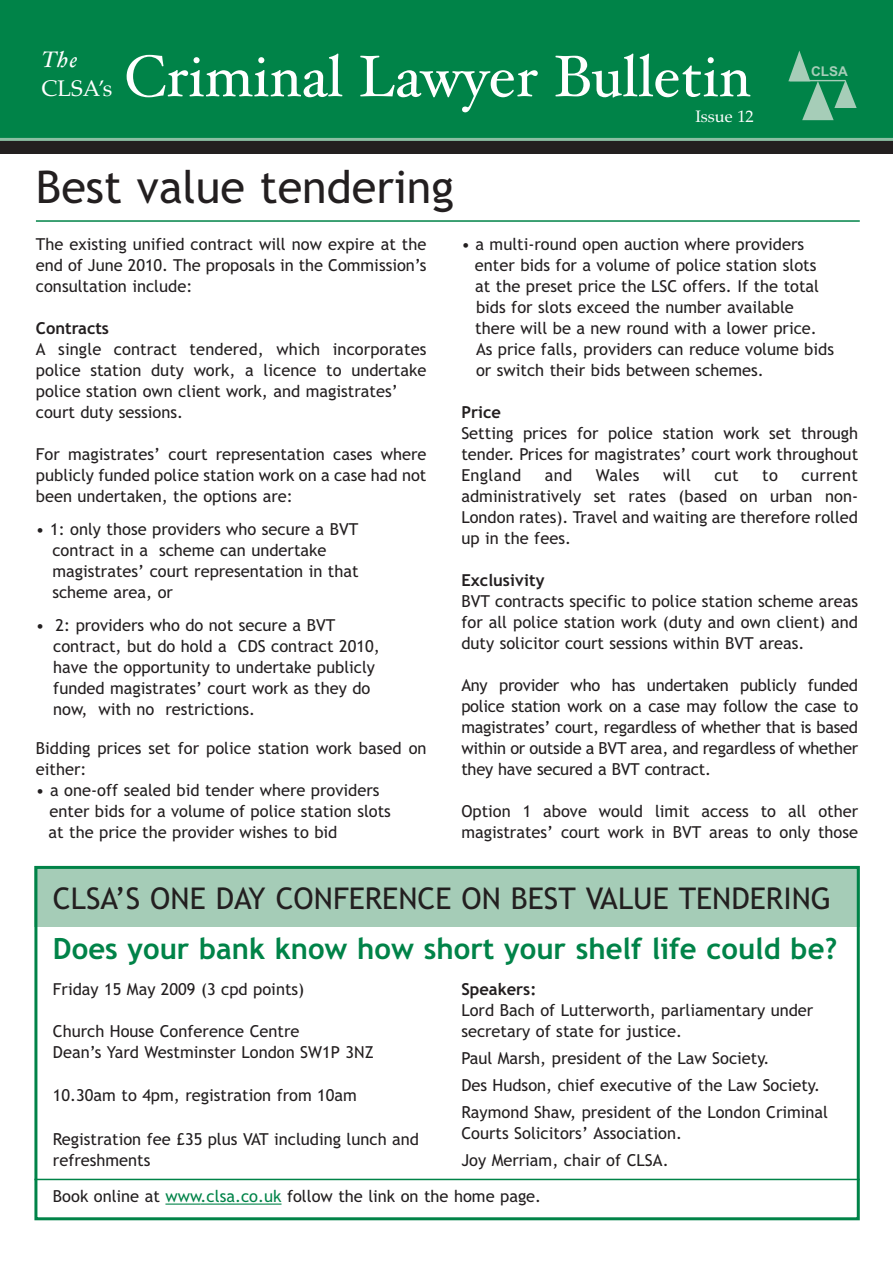
<style>
.page{position:relative;width:893px;height:1263px;background:#fff}
.page>*{position:absolute;margin:0;border:0;box-sizing:border-box;transform-origin:0 0}
.t1{font:58.5px "Hoefler Text";color:#fff}
.t2{font:45px "Trebuchet MS";color:#231f20}
.t3{font:30px "Trebuchet MS";color:#231f20}
.t4{font:700 29.25px "Trebuchet MS";color:#008348}
.t5{font:22.5px "Palatino";color:#fff}
.t6{font:italic 22.5px "Hoefler Text";color:#fff}
.t7{font:16.5px/21px "Trebuchet MS";color:#231f20}
.t8{font:700 16.5px "Trebuchet MS";color:#231f20}
.t9{font:16.5px "Palatino";color:#fff}
.t10{font:700 13.5px "Arial";color:#a6cdb8}
.s1{color:#008348}
</style>
<div class="page">
<div style="left:34px;top:866px;width:825px;height:61px;background:#a5ccb7"></div>
<div style="left:0;top:0;width:892px;height:139px;background:#008348"></div>
<div style="left:0;top:140px;width:892px;height:14px;background:#231f20"></div>
<hr style="left:0;top:138px;width:892px;height:3px;background:#8bbfa3">
<svg style="left:788px;top:51px;width:68px;height:69px"></svg>
<hr style="left:789px;top:80px;width:56px;height:1px;background:#a6cdb8">
<hr style="left:36px;top:220px;width:823px;height:2px;background:#008348">
<div style="left:34px;top:866px;width:825px;height:354px;border:3px solid #008348"></div>
<hr style="left:165px;top:1204px;width:35px;height:1px;background:#008348">
<hr style="left:200px;top:1204px;width:81px;height:1px;background:#008348">
<hr style="left:34px;top:1179px;width:825px;height:1px;background:#008348">
<h3 class="t6" style="left:41px;top:51px;width:38px">The</h3>
<h1 class="t1" style="left:124px;top:54px;width:628px">Criminal Lawyer Bulletin</h1>
<h3 class="t5" style="left:41px;top:79px;width:72px">CLSA’s</h3>
<p class="t9" style="left:695px;top:109px;width:60px">Issue 12</p>
<h2 class="t2" style="left:36px;top:170px;width:419px">Best value tendering</h2>
<p class="t10" style="left:811px;top:67px;width:38px">CLSA</p>
<p class="t7" style="left:36px;top:235px;width:392px;text-align:justify">The existing unified contract will now expire at the end of June 2010. The proposals in the Commission’s consultation include:</p>
<p class="t8" style="left:36px;top:322px;width:75px">Contracts</p>
<p class="t7" style="left:36px;top:340px;width:392px">A single contract tendered, which incorporates police station duty work, a licence to undertake police station own client work, and magistrates’ court duty sessions.</p>
<p class="t7" style="left:36px;top:445px;width:392px;text-align:justify">For magistrates’ court representation cases where publicly funded police station work on a case had not been undertaken, the options are:</p>
<p class="t7" style="left:52px;top:520px;width:308px;text-indent:-16px">• 1: only those providers who secure a BVT contract in a scheme can undertake magistrates’ court representation in that scheme area, or</p>
<p class="t7" style="left:53px;top:616px;width:328px;text-indent:-17px">• 2: providers who do not secure a BVT contract, but do hold a CDS contract 2010, have the opportunity to undertake publicly funded magistrates’ court work as they do now, with no restrictions.</p>
<p class="t7" style="left:36px;top:739px;width:392px">Bidding prices set for police station work based on either:</p>
<p class="t7" style="left:49px;top:781px;width:344px;text-indent:-13px">• a one-off sealed bid tender where providers enter bids for a volume of police station slots at the price the provider wishes to bid</p>
<p class="t7" style="left:475px;top:235px;width:360px;text-indent:-14px">• a multi-round open auction where providers enter bids for a volume of police station slots at the preset price the LSC offers. If the total bids for slots exceed the number available there will be a new round with a lower price.<br>As price falls, providers can reduce volume bids or switch their bids between schemes.</p>
<p class="t8" style="left:461px;top:406px;width:41px">Price</p>
<p class="t7" style="left:461px;top:424px;width:398px;text-align:justify">Setting prices for police station work set through tender. Prices for magistrates’ court work throughout England</p>
<p class="t7" style="left:545px;top:466px;width:29px">and</p>
<p class="t7" style="left:596px;top:466px;width:45px">Wales</p>
<p class="t7" style="left:663px;top:466px;width:29px">will</p>
<p class="t7" style="left:714px;top:466px;width:26px">cut</p>
<p class="t7" style="left:762px;top:466px;width:17px">to</p>
<p class="t7" style="left:461px;top:466px;width:398px;text-align:justify;text-indent:340px">current administratively set rates (based on urban non-London rates). Travel and waiting are therefore rolled up in the fees.</p>
<p class="t8" style="left:461px;top:574px;width:85px">Exclusivity</p>
<p class="t7" style="left:461px;top:592px;width:398px;text-align:justify">BVT contracts specific to police station scheme areas for all police station work (duty and own client) and duty solicitor court sessions within BVT areas.</p>
<p class="t7" style="left:461px;top:676px;width:398px;text-align:justify">Any provider who has undertaken publicly funded police station work on a case may follow the case to magistrates’ court, regardless of whether that is based within or outside a BVT area, and regardless of whether they have secured a BVT contract.</p>
<p class="t7" style="left:461px;top:802px;width:398px">Option 1 above would limit access to all other magistrates’ court work in BVT areas to only those</p>
<h3 class="t3" style="left:53px;top:887px;width:779px">CLSA’S ONE DAY CONFERENCE ON BEST VALUE TENDERING</h3>
<h3 class="t4" style="left:53px;top:937px;width:785px">Does your bank know how short your shelf life could be?</h3>
<p class="t8" style="left:461px;top:982px;width:77px">Speakers:</p>
<p class="t7" style="left:461px;top:1001px;width:353px">Lord Bach of Lutterworth, parliamentary under secretary of state for justice.</p>
<p class="t7" style="left:461px;top:1046px;width:368px;line-height:27px">Paul Marsh, president of the Law Society.<br>Des Hudson, chief executive of the Law Society.<br>Raymond Shaw, president of the London Criminal</p>
<p class="t7" style="left:461px;top:1121px;width:222px;line-height:27px">Courts Solicitors’ Association.<br>Joy Merriam, chair of CLSA.</p>
<p class="t7" style="left:53px;top:1188px;width:490px">Book online at <span class="s1">www.clsa.co.uk</span> follow the link on the home page.</p>
<p class="t7" style="left:53px;top:980px;width:253px">Friday 15 May 2009 (3 cpd points)</p>
<p class="t7" style="left:53px;top:1022px;width:322px">Church House Conference Centre<br>Dean’s Yard Westminster London SW1P 3NZ</p>
<p class="t7" style="left:53px;top:1086px;width:305px">10.30am to 4pm, registration from 10am</p>
<p class="t7" style="left:53px;top:1130px;width:367px">Registration fee £35 plus VAT including lunch and refreshments</p>
</div>
